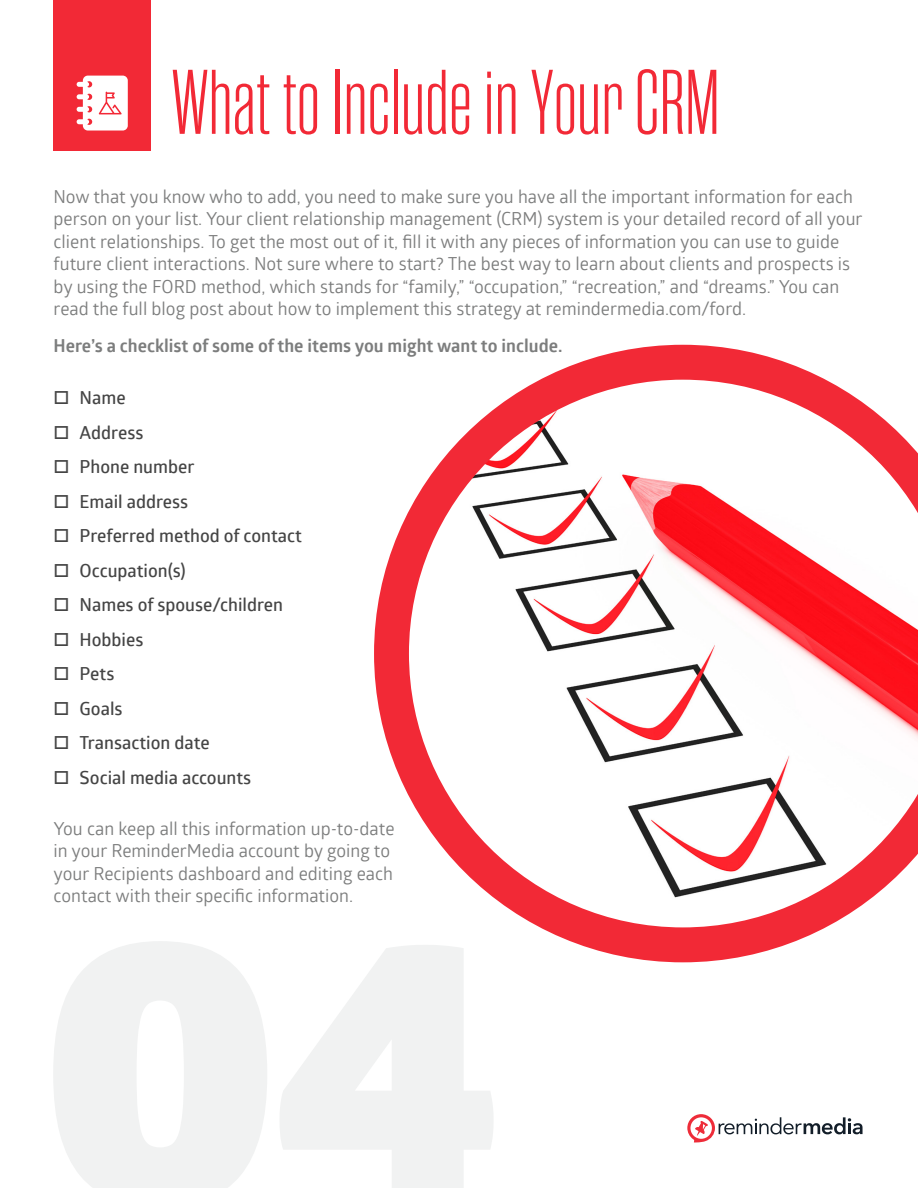
<style>
.page{position:relative;width:918px;height:1188px;background:#fff}
.page>*{position:absolute;margin:0;border:0;box-sizing:border-box;transform-origin:0 0}
.t1{font:300 91.5px "Rama Gothic M";color:#f22936}
.t2{font:18px/22.5px "Glober";color:#7c7d7d}
.t3{font:600 18px "Glober";color:#454545}
.t4{font:700 18px "Glober";color:#7c7d7d}
</style>
<div class="page">
<div style="left:54px;top:0;width:97px;height:151px;background:#f22936"></div>
<svg style="left:77px;top:76px;width:51px;height:55px;background:#fcdadc"></svg>
<svg style="left:687px;top:1114px;width:176px;height:29px"></svg>
<svg style="left:374px;top:345px;width:544px;height:617px"></svg>
<h1 class="t1" style="left:172px;top:58px;width:550px">What to Include in Your CRM</h1>
<p class="t2" style="left:54px;top:184px;width:810px">Now that you know who to add, you need to make sure you have all the important information for each person on your list. Your client relationship management (CRM) system is your detailed record of all your client relationships. To get the most out of it, fill it with any pieces of information you can use to guide future client interactions. Not sure where to start? The best way to learn about clients and prospects is by using the FORD method, which stands for “family,” “occupation,” “recreation,” and “dreams.” You can read the full blog post about how to implement this strategy at remindermedia.com/ford.</p>
<p class="t4" style="left:54px;top:334px;width:510px">Here’s a checklist of some of the items you might want to include.</p>
<p class="t3" style="left:54px;top:385px;width:73px">□ Name</p>
<p class="t3" style="left:54px;top:420px;width:91px">□ Address</p>
<p class="t3" style="left:54px;top:454px;width:142px">□ Phone number</p>
<p class="t3" style="left:54px;top:489px;width:136px">□ Email address</p>
<p class="t3" style="left:54px;top:523px;width:250px">□ Preferred method of contact</p>
<p class="t3" style="left:54px;top:558px;width:134px">□ Occupation(s)</p>
<p class="t3" style="left:54px;top:592px;width:231px">□ Names of spouse/children</p>
<p class="t3" style="left:54px;top:627px;width:91px">□ Hobbies</p>
<p class="t3" style="left:54px;top:661px;width:62px">□ Pets</p>
<p class="t3" style="left:54px;top:696px;width:70px">□ Goals</p>
<p class="t3" style="left:54px;top:730px;width:158px">□ Transaction date</p>
<p class="t3" style="left:54px;top:765px;width:199px">□ Social media accounts</p>
<p class="t2" style="left:54px;top:817px;width:342px">You can keep all this information up-to-date in your ReminderMedia account by going to your Recipients dashboard and editing each contact with their specific information.</p>
</div>
